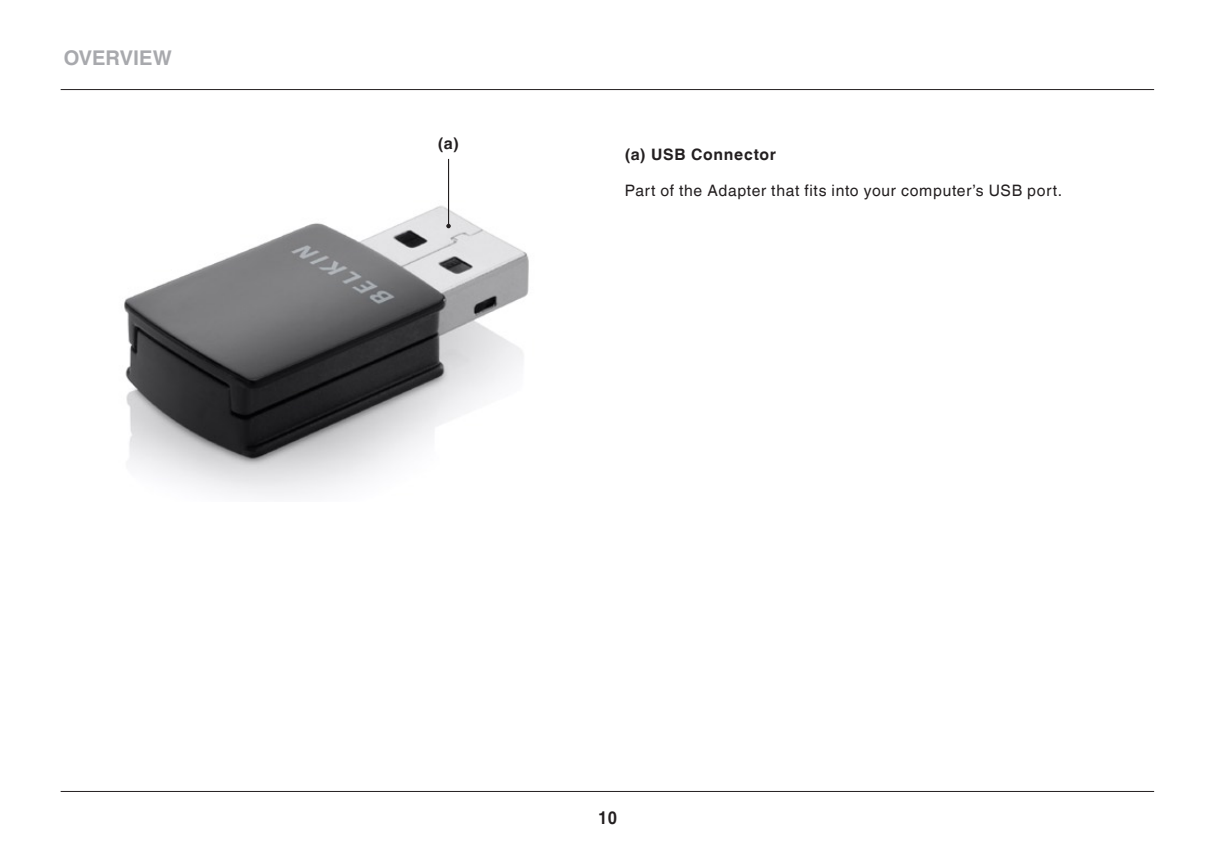
<style>
.page{position:relative;width:1215px;height:852px;background:#fff}
.page>*{position:absolute;margin:0;border:0;box-sizing:border-box;transform-origin:0 0}
.t1{font:700 20.25px "Helvetica World";letter-spacing:-.005em;color:#a8a9ad}
.t2{font:700 18px "Helvetica World";color:#231f20;scale:.9 1}
.t3{font:15.75px "Helvetica World";letter-spacing:.045em;color:#231f20}
.t4{font:700 15.75px "Helvetica World";letter-spacing:.045em;color:#231f20}
</style>
<div class="page">
<hr style="left:61px;top:790px;width:1093px;height:1px;background:#231f20">
<hr style="left:61px;top:89px;width:1093px;height:1px;background:#231f20">
<img style="left:124px;top:158px;width:405px;height:338px">
<hr style="left:448px;top:159px;width:1px;height:67px;background:#231f20">
<svg style="left:446px;top:224px;width:5px;height:4px"></svg>
<p class="t1" style="left:64px;top:46px;width:92px">Ove rview</p>
<p class="t4" style="left:438px;top:134px;width:23px">(a)</p>
<p class="t4" style="left:625px;top:145px;width:153px">(a) USB Connector</p>
<p class="t3" style="left:625px;top:181px;width:436px">Part of the Adapter that fits into your computer’s USB port.</p>
<p class="t2" style="left:598px;top:806px;width:23px">10</p>
</div>
